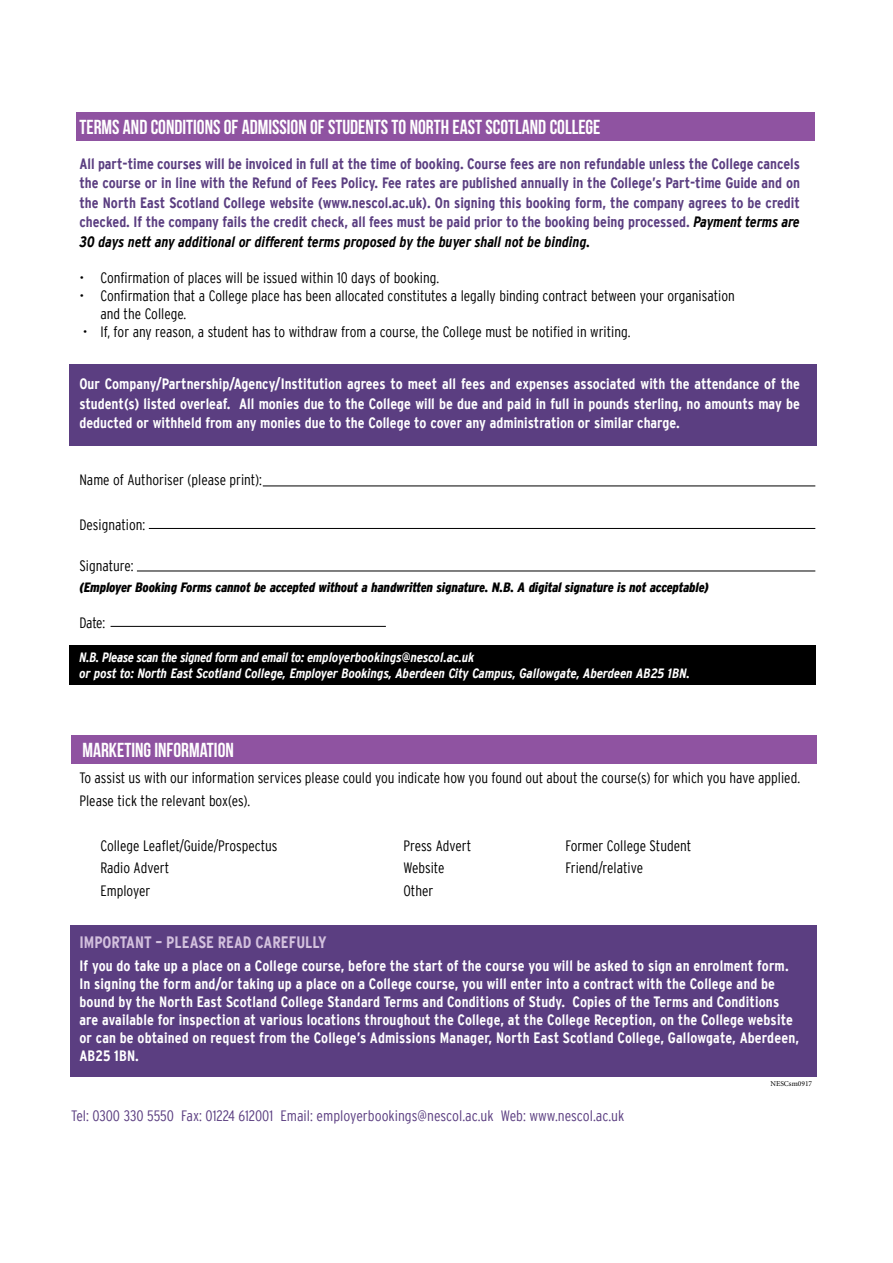
<style>
.page{position:relative;width:893px;height:1263px;background:#fff}
.page>*{position:absolute;margin:0;border:0;box-sizing:border-box;transform-origin:0 0}
.t1{font:20.25px "Bebas Neue";color:#fff}
.t2{font:700 condensed 16.5px "Interstate";color:#d3c1de}
.t3{font:700 condensed 15px/18px "Interstate";letter-spacing:.01em;color:#fff;text-align:justify}
.t4{font:300 condensed 15px/22.5px "Interstate";color:#000}
.t5{font:700 condensed 15px/19.5px "Interstate";color:#5b3e81;text-align:justify}
.t6{font:300 condensed 15px "Interstate";color:#5b3e81}
.t7{font:italic 900 condensed 13.5px "Interstate";color:#000}
.t8{font:italic 700 condensed 13.5px "Interstate";color:#fff}
.t9{font:italic 700 condensed 13.5px "Interstate";letter-spacing:-.02em;color:#fff}
.t10{font:7.5px "Minion Pro";color:#000}
.s1{font-style:italic;color:#000}
</style>
<div class="page">
<div style="left:70px;top:925px;width:747px;height:152px;background:#5b3e81"></div>
<div style="left:69px;top:365px;width:748px;height:81px;background:#5b3e81"></div>
<div style="left:76px;top:112px;width:739px;height:29px;background:#8f53a1"></div>
<hr style="left:263px;top:486px;width:552px;height:1px;background:#000">
<hr style="left:149px;top:528px;width:666px;height:1px;background:#000">
<hr style="left:137px;top:571px;width:678px;height:1px;background:#000">
<hr style="left:111px;top:626px;width:275px;height:1px;background:#000">
<div style="left:71px;top:735px;width:746px;height:29px;background:#8f53a1"></div>
<div style="left:69px;top:645px;width:746px;height:40px;background:#000"></div>
<p class="t1" style="left:79px;top:116px;width:523px">TERMS AND CONDITIONS OF ADMISSION OF STUDENTS TO NORTH EAST SCOTLAND COLLEGE</p>
<p class="t5" style="left:79px;top:154px;width:722px">All part-time courses will be invoiced in full at the time of booking. Course fees are non refundable unless the College cancels the course or in line with the Refund of Fees Policy. Fee rates are published annually in the College’s Part-time Guide and on the North East Scotland College website (www.nescol.ac.uk). On signing this booking form, the company agrees to be credit checked. If the company fails the credit check, all fees must be paid prior to the booking being processed. <span class="s1">Payment terms are 30 days nett any additional or different terms proposed by the buyer shall not be binding.</span></p>
<p class="t4" style="left:79px;top:266px;width:361px">• Confirmation of places will be issued within 10 days of booking.</p>
<p class="t4" style="left:79px;top:284px;width:657px">• Confirmation that a College place has been allocated constitutes a legally binding contract between your organisation</p>
<p class="t4" style="left:100px;top:302px;width:87px">and the College.</p>
<p class="t4" style="left:83px;top:320px;width:549px">• If, for any reason, a student has to withdraw from a course, the College must be notified in writing.</p>
<p class="t3" style="left:79px;top:374px;width:722px;line-height:19.5px">Our Company/Partnership/Agency/Institution agrees to meet all fees and expenses associated with the attendance of the student(s) listed overleaf. All monies due to the College will be due and paid in full in pounds sterling, no amounts may be deducted or withheld from any monies due to the College to cover any administration or similar charge.</p>
<p class="t4" style="left:79px;top:468px;width:184px">Name of Authoriser (please print):</p>
<p class="t4" style="left:79px;top:513px;width:67px">Designation:</p>
<p class="t4" style="left:79px;top:554px;width:56px">Signature:</p>
<p class="t7" style="left:79px;top:579px;width:631px">(Employer Booking Forms cannot be accepted without a handwritten signature. N.B. A digital signature is not acceptable)</p>
<p class="t4" style="left:79px;top:611px;width:27px">Date:</p>
<p class="t9" style="left:79px;top:650px;width:397px">N.B. Please scan the signed form and email to: employerbookings@nescol.ac.uk</p>
<p class="t8" style="left:79px;top:666px;width:612px">or post to: North East Scotland College, Employer Bookings, Aberdeen City Campus, Gallowgate, Aberdeen AB25 1BN.</p>
<p class="t1" style="left:82px;top:739px;width:153px">MARKETING INFORMATION</p>
<p class="t4" style="left:79px;top:767px;width:722px">To assist us with our information services please could you indicate how you found out about the course(s) for which you have applied.<br>Please tick the relevant box(es).</p>
<p class="t4" style="left:100px;top:834px;width:179px">College Leaflet/Guide/Prospectus</p>
<p class="t4" style="left:403px;top:834px;width:69px">Press Advert</p>
<p class="t4" style="left:565px;top:834px;width:127px">Former College Student</p>
<p class="t4" style="left:100px;top:857px;width:70px">Radio Advert</p>
<p class="t4" style="left:403px;top:857px;width:43px">Website</p>
<p class="t4" style="left:565px;top:857px;width:79px">Friend/relative</p>
<p class="t4" style="left:100px;top:879px;width:51px">Employer</p>
<p class="t4" style="left:403px;top:879px;width:31px">Other</p>
<p class="t2" style="left:79px;top:933px;width:249px">IMPORTANT – PLEASE READ CAREFULLY</p>
<p class="t3" style="left:79px;top:957px;width:721px;text-align:left">If you do take up a place on a College course, before the start of the course you will be asked to sign an enrolment form.<br>In signing the form and/or taking up a place on a College course, you will enter into a contract with the College and be bound by the North East Scotland College Standard Terms and Conditions of Study. Copies of the Terms and Conditions are available for inspection at various locations throughout the College, at the College Reception, on the College website or can be obtained on request from the College’s Admissions Manager, North East Scotland College, Gallowgate, Aberdeen, AB25 1BN.</p>
<p class="t6" style="left:71px;top:1107px;width:555px">Tel: 0300 330 5550 Fax: 01224 612001 Email: employerbookings@nescol.ac.uk Web: www.nescol.ac.uk</p>
<p class="t10" style="left:770px;top:1078px;width:43px">NESCsm0917</p>
</div>
